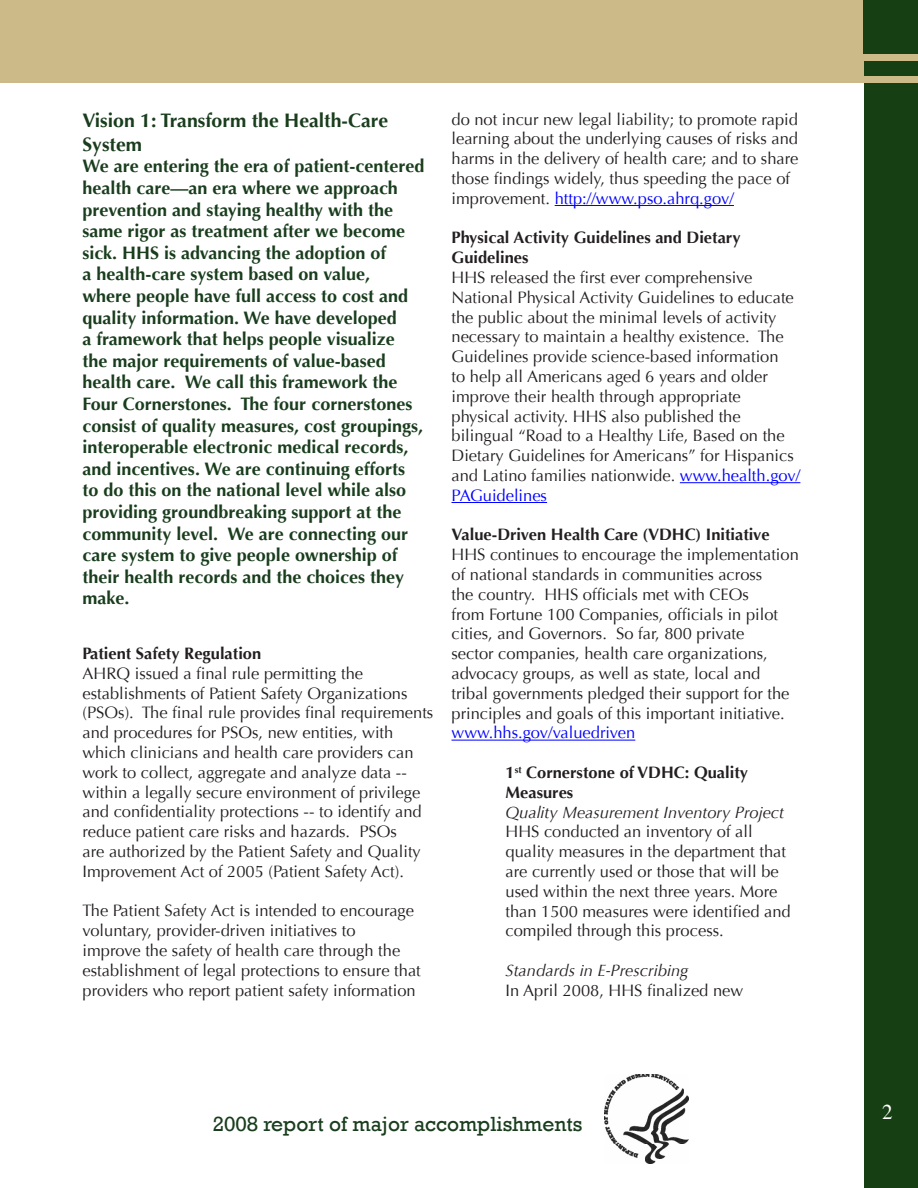
<style>
.page{position:relative;width:918px;height:1188px;background:#fff}
.page>*{position:absolute;margin:0;border:0;box-sizing:border-box;transform-origin:0 0}
.t1{font:21px "Rockwell";color:#193d1d}
.t2{font:21px "Times";color:#fff}
.Vision{font:700 19.5px/23.4px "Optima";color:#193d1d}
.Vision_body{font:700 18px/21.6px "Optima";color:#193d1d}
.Accomplishments_Titl{font:16.5px/19.8px "Optima";color:#231f20}
.Accomplishments_Titl-2{font:700 16.5px/19.8px "Optima";color:#231f20}
.s1{color:#00f}
.s2{font-weight:700}
.s3{font-style:italic}
</style>
<div class="page">
<div style="left:0;top:0;width:918px;height:83px;background:#cb8"></div>
<div style="left:863px;top:0;width:55px;height:54px;background:#173f14"></div>
<div style="left:865px;top:83px;width:53px;height:1105px;background:#173f14"></div>
<div style="left:865px;top:62px;width:53px;height:14px;background:#173f14"></div>
<img style="left:604px;top:1074px;width:85px;height:89px">
<hr style="left:555px;top:205px;width:179px;height:1px;background:#00f">
<hr style="left:680px;top:482px;width:120px;height:1px;background:#00f">
<hr style="left:452px;top:502px;width:95px;height:1px;background:#00f">
<hr style="left:452px;top:740px;width:183px;height:1px;background:#00f">
<p class="Vision" style="left:82px;top:109px;width:307px">Vision 1: Transform the Health-Care<br>System</p>
<p class="Vision_body" style="left:82px;top:156px;width:343px">We are entering the era of patient-centered health care—an era where we approach prevention and staying healthy with the same rigor as treatment after we become sick. HHS is advancing the adoption of<br>a health-care system based on value,<br>where people have full access to cost and quality information. We have developed<br>a framework that helps people visualize<br>the major requirements of value-based health care. We call this framework the Four Cornerstones. The four cornerstones consist of quality measures, cost groupings, interoperable electronic medical records, and incentives. We are continuing efforts to do this on the national level while also providing groundbreaking support at the community level. We are connecting our care system to give people ownership of their health records and the choices they make.</p>
<p class="Accomplishments_Titl-2" style="left:82px;top:644px;width:180px">Patient Safety Regulation</p>
<p class="Accomplishments_Titl" style="left:82px;top:664px;width:352px">AHRQ issued a final rule permitting the establishments of Patient Safety Organizations (PSOs). The final rule provides final requirements and procedures for PSOs, new entities, with which clinicians and health care providers can work to collect, aggregate and analyze data -- within a legally secure environment of privilege and confidentiality protections -- to identify and reduce patient care risks and hazards. PSOs<br>are authorized by the Patient Safety and Quality Improvement Act of 2005 (Patient Safety Act).</p>
<p class="Accomplishments_Titl" style="left:82px;top:901px;width:340px">The Patient Safety Act is intended to encourage voluntary, provider-driven initiatives to<br>improve the safety of health care through the establishment of legal protections to ensure that providers who report patient safety information</p>
<p class="Accomplishments_Titl" style="left:452px;top:109px;width:349px">do not incur new legal liability; to promote rapid learning about the underlying causes of risks and harms in the delivery of health care; and to share those findings widely, thus speeding the pace of improvement. <span class="s1">http://www.pso.ahrq.gov/</span></p>
<p class="Accomplishments_Titl" style="left:451px;top:228px;width:350px"><span class="s2">Physical Activity Guidelines and Dietary Guidelines<br></span>HHS released the first ever comprehensive National Physical Activity Guidelines to educate the public about the minimal levels of activity necessary to maintain a healthy existence. The Guidelines provide science-based information<br>to help all Americans aged 6 years and older improve their health through appropriate physical activity. HHS also published the bilingual “Road to a Healthy Life, Based on the Dietary Guidelines for Americans” for Hispanics and Latino families nationwide. <span class="s1">www.health.gov/ PAGuidelines</span></p>
<p class="Accomplishments_Titl-2" style="left:451px;top:525px;width:320px">Value-Driven Health Care (VDHC) Initiative</p>
<p class="Accomplishments_Titl" style="left:451px;top:545px;width:349px">HHS continues to encourage the implementation of national standards in communities across<br>the country. HHS officials met with CEOs<br>from Fortune 100 Companies, officials in pilot cities, and Governors. So far, 800 private<br>sector companies, health care organizations, advocacy groups, as well as state, local and tribal governments pledged their support for the principles and goals of this important initiative. <span class="s1">www.hhs.gov/valuedriven</span></p>
<p class="Accomplishments_Titl-2" style="left:505px;top:763px;width:244px">1<sup>st</sup> Cornerstone of VDHC: Quality<br>Measures</p>
<p class="Accomplishments_Titl" style="left:505px;top:802px;width:287px"><span class="s3">Quality Measurement Inventory Project </span>HHS conducted an inventory of all quality measures in the department that are currently used or those that will be used within the next three years. More than 1500 measures were identified and compiled through this process.</p>
<p class="Accomplishments_Titl" style="left:506px;top:961px;width:239px"><span class="s3">Standards in E-Prescribing<br></span>In April 2008, HHS finalized new</p>
<p class="t1" style="left:213px;top:1111px;width:371px">2008 report of major accomplishments</p>
<p class="t2" style="left:882px;top:1092px;width:21px">21</p>
</div>
